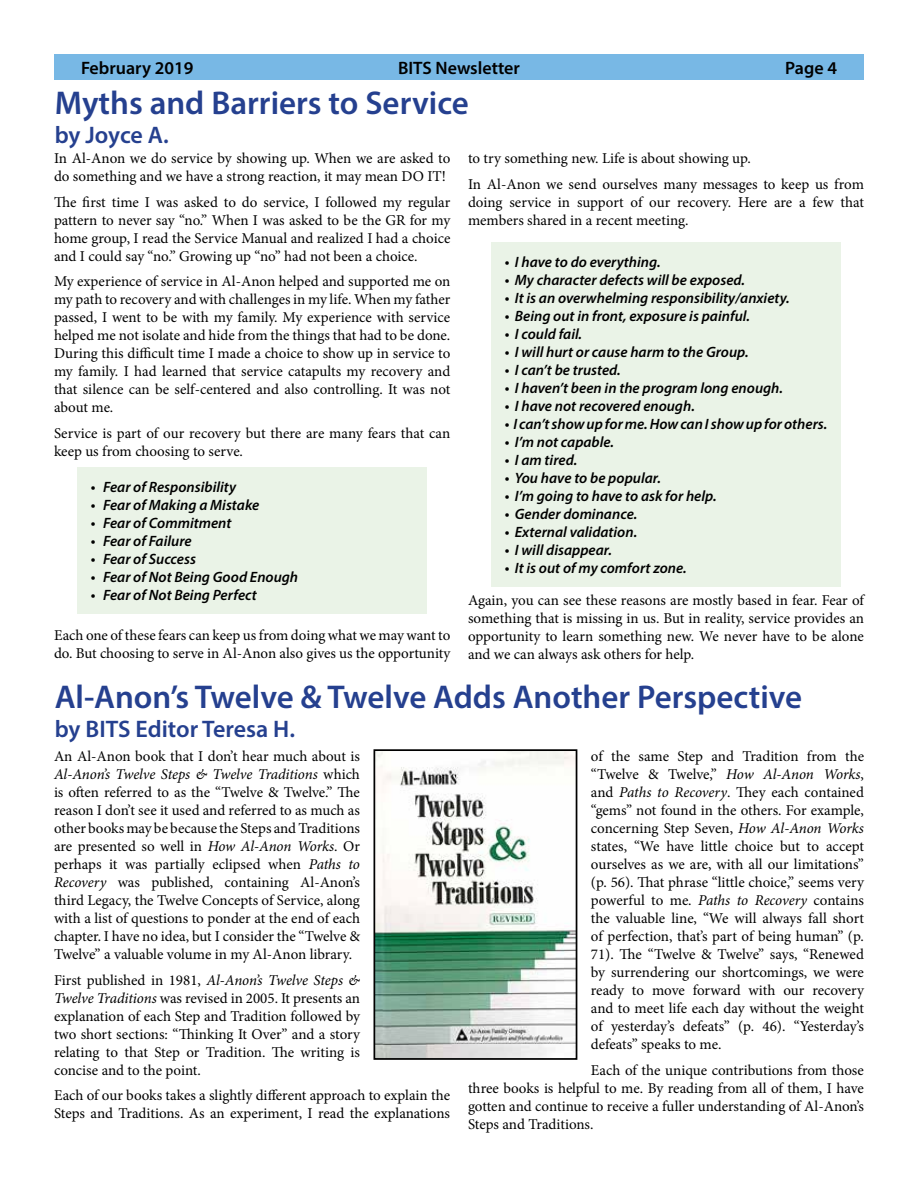
<style>
.page{position:relative;width:918px;height:1188px;background:#fff}
.page>*{position:absolute;margin:0;border:0;box-sizing:border-box;transform-origin:0 0}
.t1{font:600 33px "Myriad Pro";color:#25408f}
.t2{font:600 24px "Myriad Pro";letter-spacing:-.005em;color:#25408f}
.t3{font:600 18px "Myriad Pro";color:#000}
.t4{font:15px/18px "Minion Pro";letter-spacing:-.005em;color:#000;text-align:justify}
.t5{font:italic 600 15px "Myriad Pro";color:#000}
.s1{font-style:italic}
</style>
<div class="page">
<div style="left:54px;top:54px;width:810px;height:26px;background:#78b8e5"></div>
<img style="left:377px;top:752px;width:197px;height:305px">
<div style="left:374px;top:749px;width:203px;height:311px;border:2px solid #000"></div>
<div style="left:77px;top:467px;width:350px;height:147px;background:#eaf3e7"></div>
<div style="left:491px;top:242px;width:350px;height:345px;background:#eaf3e7"></div>
<p class="t3" style="left:81px;top:56px;width:114px">February 2019</p>
<p class="t3" style="left:398px;top:56px;width:123px">BITS Newsletter</p>
<p class="t3" style="left:785px;top:56px;width:53px">Page 4</p>
<h1 class="t1" style="left:55px;top:82px;width:416px">Myths and Barriers to Service</h1>
<h2 class="t2" style="left:55px;top:120px;width:116px">by Joyce A.</h2>
<p class="t4" style="left:54px;top:149px;width:398px">In Al-Anon we do service by showing up. When we are asked to do something and we have a strong reaction, it may mean DO IT!</p>
<p class="t4" style="left:54px;top:193px;width:398px">The first time I was asked to do service, I followed my regular pattern to never say “no.” When I was asked to be the GR for my home group, I read the Service Manual and realized I had a choice and I could say “no.” Growing up “no” had not been a choice.</p>
<p class="t4" style="left:54px;top:272px;width:398px">My experience of service in Al-Anon helped and supported me on my path to recovery and with challenges in my life. When my father passed, I went to be with my family. My experience with service helped me not isolate and hide from the things that had to be done.<br>During this difficult time I made a choice to show up in service to my family. I had learned that service catapults my recovery and that silence can be self-centered and also controlling. It was not about me.</p>
<p class="t4" style="left:54px;top:424px;width:398px">Service is part of our recovery but there are many fears that can keep us from choosing to serve.</p>
<p class="t5" style="left:91px;top:477px;width:147px">• Fear of Responsibility</p>
<p class="t5" style="left:91px;top:495px;width:170px">• Fear of Making a Mistake</p>
<p class="t5" style="left:91px;top:513px;width:142px">• Fear of Commitment</p>
<p class="t5" style="left:91px;top:531px;width:102px">• Fear of Failure</p>
<p class="t5" style="left:91px;top:549px;width:107px">• Fear of Success</p>
<p class="t5" style="left:91px;top:567px;width:209px">• Fear of Not Being Good Enough</p>
<p class="t5" style="left:91px;top:585px;width:167px">• Fear of Not Being Perfect</p>
<p class="t4" style="left:54px;top:627px;width:398px">Each one of these fears can keep us from doing what we may want to do. But choosing to serve in Al-Anon also gives us the opportunity</p>
<p class="t4" style="left:468px;top:146px;width:397px;line-height:25.5px">to try something new. Life is about showing up.<br>In Al-Anon we send ourselves many messages to keep us from</p>
<p class="t4" style="left:468px;top:193px;width:398px">doing service in support of our recovery. Here are a few that members shared in a recent meeting.</p>
<p class="t5" style="left:505px;top:253px;width:157px">• I have to do everything.</p>
<p class="t5" style="left:505px;top:271px;width:242px">• My character defects will be exposed.</p>
<p class="t5" style="left:505px;top:289px;width:286px">• It is an overwhelming responsibility/anxiety.</p>
<p class="t5" style="left:505px;top:307px;width:247px">• Being out in front, exposure is painful.</p>
<p class="t5" style="left:505px;top:325px;width:79px">• I could fail.</p>
<p class="t5" style="left:505px;top:343px;width:246px">• I will hurt or cause harm to the Group.</p>
<p class="t5" style="left:505px;top:361px;width:118px">• I can’t be trusted.</p>
<p class="t5" style="left:505px;top:379px;width:280px">• I haven’t been in the program long enough.</p>
<p class="t5" style="left:505px;top:397px;width:192px">• I have not recovered enough.</p>
<p class="t5" style="left:505px;top:415px;width:324px">• I can’t show up for me. How can I show up for others.</p>
<p class="t5" style="left:505px;top:433px;width:111px">• I’m not capable.</p>
<p class="t5" style="left:505px;top:451px;width:74px">• I am tired.</p>
<p class="t5" style="left:505px;top:469px;width:158px">• You have to be popular.</p>
<p class="t5" style="left:505px;top:487px;width:213px">• I’m going to have to ask for help.</p>
<p class="t5" style="left:505px;top:505px;width:134px">• Gender dominance.</p>
<p class="t5" style="left:505px;top:523px;width:134px">• External validation.</p>
<p class="t5" style="left:505px;top:541px;width:109px">• I will disappear.</p>
<p class="t5" style="left:505px;top:559px;width:184px">• It is out of my comfort zone.</p>
<p class="t4" style="left:468px;top:591px;width:398px">Again, you can see these reasons are mostly based in fear. Fear of something that is missing in us. But in reality, service provides an opportunity to learn something new. We never have to be alone and we can always ask others for help.</p>
<h1 class="t1" style="left:55px;top:676px;width:749px">Al-Anon’s Twelve &amp; Twelve Adds Another Perspective</h1>
<h2 class="t2" style="left:55px;top:714px;width:242px">by BITS Editor Teresa H.</h2>
<p class="t4" style="left:54px;top:748px;width:308px">An Al-Anon book that I don’t hear much about is <span class="s1">Al-Anon’s Twelve Steps &amp; Twelve Traditions</span> which is often referred to as the “Twelve &amp; Twelve.” The reason I don’t see it used and referred to as much as other books may be because the Steps and Traditions are presented so well in <span class="s1">How Al-Anon Works</span>. Or perhaps it was partially eclipsed when <span class="s1">Paths to Recovery</span> was published, containing Al-Anon’s third Legacy, the Twelve Concepts of Service, along with a list of questions to ponder at the end of each chapter. I have no idea, but I consider the “Twelve &amp; Twelve” a valuable volume in my Al-Anon library.</p>
<p class="t4" style="left:54px;top:971px;width:308px">First published in 1981, <span class="s1">Al-Anon’s Twelve Steps &amp; Twelve Traditions</span> was revised in 2005. It presents an explanation of each Step and Tradition followed by two short sections: “Thinking It Over” and a story relating to that Step or Tradition. The writing is concise and to the point.</p>
<p class="t4" style="left:54px;top:1087px;width:398px">Each of our books takes a slightly different approach to explain the<br>Steps and Traditions. As an experiment, I read the explanations</p>
<p class="t4" style="left:591px;top:748px;width:275px">of the same Step and Tradition from the “Twelve &amp; Twelve,” <span class="s1">How Al-Anon Works</span>, and <span class="s1">Paths to Recovery</span>. They each contained “gems” not found in the others. For example, concerning Step Seven, <span class="s1">How Al-Anon Works </span>states, “We have little choice but to accept ourselves as we are, with all our limitations” (p. 56). That phrase “little choice,” seems very powerful to me. <span class="s1">Paths to Recovery</span> contains the valuable line, “We will always fall short of perfection, that’s part of being human” (p.<br>71). The “Twelve &amp; Twelve” says, “Renewed by surrendering our shortcomings, we were ready to move forward with our recovery and to meet life each day without the weight of yesterday’s defeats” (p. 46). “Yesterday’s defeats” speaks to me.</p>
<p class="t4" style="left:468px;top:1061px;width:398px;text-indent:123px">Each of the unique contributions from those three books is helpful to me. By reading from all of them, I have gotten and continue to receive a fuller understanding of Al-Anon’s Steps and Traditions.</p>
</div>
